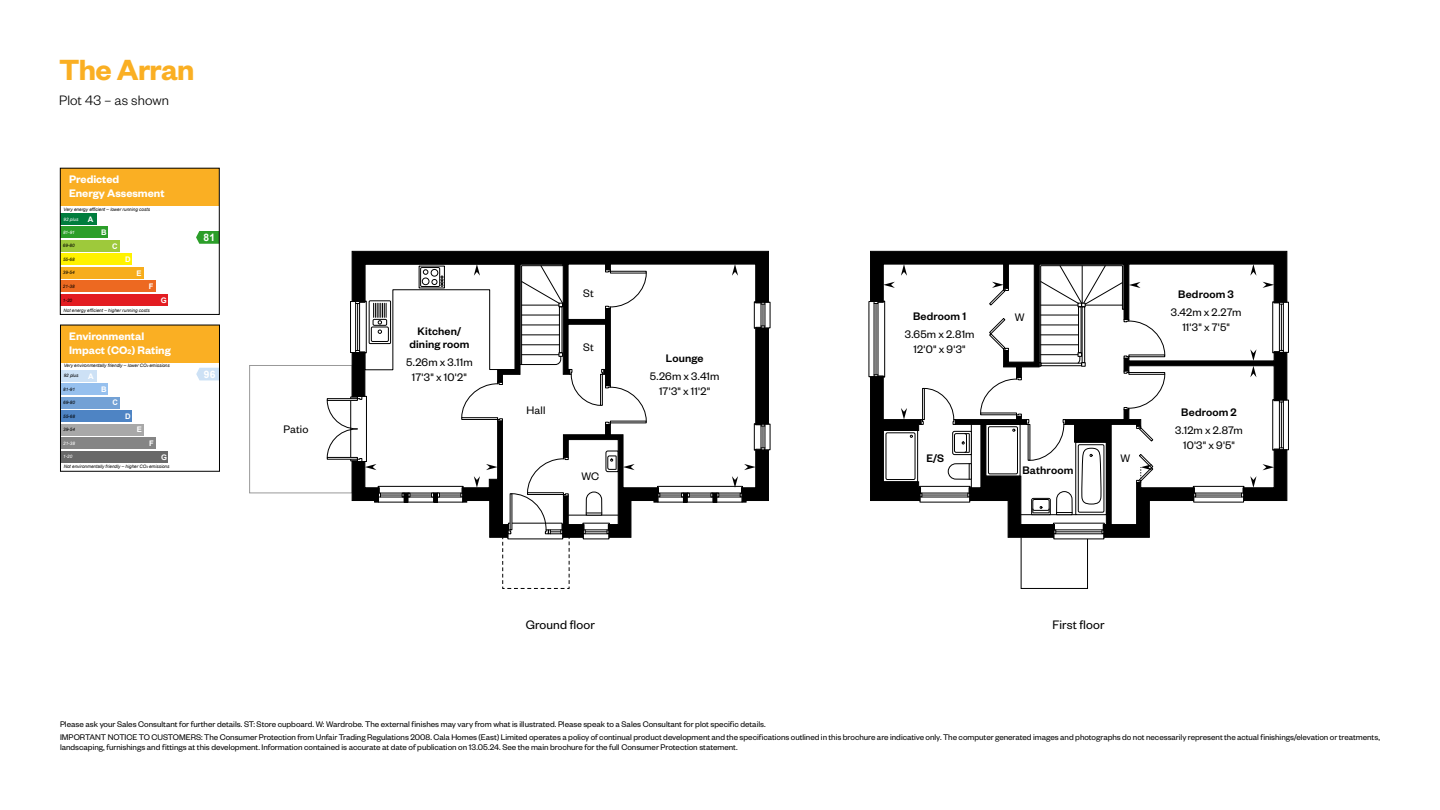
<style>
.page{position:relative;width:1440px;height:810px;background:#fff}
.page>*{position:absolute;margin:0;border:0;box-sizing:border-box;transform-origin:0 0}
.t1{font:32.03px "Founders Grotesk Sm Bd";letter-spacing:-.02em;color:#faaf23}
.t2{font:300 15px "Founders Grotesk";letter-spacing:.005em;color:#000}
.t3{font:13.5px "Founders Grotesk";letter-spacing:.01em;color:#000}
.t4{font:12px/15px "Founders Grotesk";letter-spacing:.005em;color:#000;text-align:center}
.t5{font:12px/13.5px "Founders Grotesk Med";letter-spacing:.015em;color:#000;text-align:center}
.t6{font:12px/13.5px "Founders Grotesk Sm Bd";color:#fff}
.t7{font:700 10.27px "Arial";color:#fff}
.t8{font:9px/9.8px "Founders Grotesk";color:#000}
.t9{font:700 7.65px "Arial";color:#fff}
.t10{font:italic 4.57px "Arial";color:#000}
.t11{font:italic 4.57px "Arial";color:#fff}
.s1{font-weight:700;font-style:normal;font-size:7.65px}
.s2{font-size:7.5px}
.s3{font-size:3px}
.s4{font-weight:700;font-style:normal;font-size:7.65px;color:#fff}
</style>
<div class="page">
<div style="left:60px;top:168px;width:159px;height:38px;background:#faaf23"></div>
<div style="left:60px;top:213px;width:37px;height:12px;background:#007d3d"></div>
<div style="left:60px;top:227px;width:48px;height:11px;background:#2b9e29"></div>
<div style="left:60px;top:240px;width:59px;height:11px;background:#9ec93b"></div>
<div style="left:60px;top:254px;width:72px;height:11px;background:#fff200"></div>
<div style="left:60px;top:267px;width:84px;height:11px;background:#f7ad1c"></div>
<div style="left:60px;top:281px;width:96px;height:11px;background:#ed6921"></div>
<div style="left:60px;top:294px;width:108px;height:12px;background:#e31c21"></div>
<svg style="left:196px;top:231px;width:21px;height:13px"></svg>
<div style="left:60px;top:168px;width:159px;height:147px;border:1px solid #000"></div>
<div style="left:249px;top:365px;width:103px;height:128px;border:1px solid #999"></div>
<svg style="left:352px;top:251px;width:417px;height:13px;background:#010101"></svg>
<svg style="left:870px;top:251px;width:417px;height:13px;background:#010101"></svg>
<svg style="left:868px;top:264px;width:421px;height:325px"></svg>
<svg style="left:327px;top:264px;width:444px;height:325px"></svg>
<svg style="left:196px;top:368px;width:22px;height:12px"></svg>
<div style="left:60px;top:325px;width:159px;height:37px;background:#faaf23"></div>
<div style="left:60px;top:370px;width:37px;height:12px;background:#cde1f5"></div>
<div style="left:60px;top:383px;width:48px;height:12px;background:#96c0ee"></div>
<div style="left:60px;top:397px;width:60px;height:11px;background:#73a1d5"></div>
<div style="left:60px;top:410px;width:72px;height:12px;background:#4e84c4"></div>
<div style="left:60px;top:424px;width:84px;height:11px;background:#a8a8a8"></div>
<div style="left:60px;top:437px;width:96px;height:12px;background:#858585"></div>
<div style="left:60px;top:451px;width:108px;height:11px;background:#686868"></div>
<div style="left:60px;top:325px;width:160px;height:146px;border:1px solid #000"></div>
<h1 class="t1" style="left:59px;top:50px;width:137px">The Arran</h1>
<h2 class="t2" style="left:59px;top:91px;width:111px">Plot 43 – as shown</h2>
<h3 class="t6" style="left:69px;top:172px;width:97px">Predicted<br>Energy Assesment</h3>
<p class="t10" style="left:63px;top:206px;width:88px">Very energy efficient – lower running costs</p>
<p class="t11" style="left:63px;top:216px;width:31px">92 plus <span class="s1">A</span></p>
<p class="t11" style="left:63px;top:229px;width:13px">81-91</p>
<p class="t9" style="left:101px;top:227px;width:7px">B</p>
<p class="t10" style="left:63px;top:243px;width:13px">69-80</p>
<p class="t9" style="left:112px;top:241px;width:7px">C</p>
<p class="t10" style="left:63px;top:256px;width:13px">55-68</p>
<p class="t9" style="left:125px;top:254px;width:7px">D</p>
<p class="t10" style="left:63px;top:270px;width:13px">39-54</p>
<p class="t9" style="left:137px;top:268px;width:7px">E</p>
<p class="t10" style="left:63px;top:283px;width:13px">21-38</p>
<p class="t9" style="left:149px;top:281px;width:6px">F</p>
<p class="t10" style="left:63px;top:297px;width:11px">1-20</p>
<p class="t9" style="left:161px;top:295px;width:7px">G</p>
<p class="t10" style="left:63px;top:307px;width:88px">Not energy efficient – higher running costs</p>
<h3 class="t6" style="left:69px;top:329px;width:103px">Environmental<br>Impact (CO<span class="s2">2</span>) Rating</h3>
<p class="t10" style="left:64px;top:363px;width:108px">Very environmentally friendly – lower CO<span class="s3">2</span> emissions</p>
<p class="t10" style="left:64px;top:373px;width:31px">92 plus <span class="s4">A</span></p>
<p class="t10" style="left:63px;top:386px;width:13px">81-91</p>
<p class="t9" style="left:101px;top:384px;width:7px">B</p>
<p class="t10" style="left:63px;top:400px;width:13px">69-80</p>
<p class="t9" style="left:112px;top:398px;width:7px">C</p>
<p class="t10" style="left:63px;top:413px;width:13px">55-68</p>
<p class="t9" style="left:125px;top:411px;width:7px">D</p>
<p class="t10" style="left:63px;top:427px;width:13px">39-54</p>
<p class="t9" style="left:137px;top:425px;width:7px">E</p>
<p class="t11" style="left:63px;top:440px;width:13px">21-38</p>
<p class="t9" style="left:149px;top:438px;width:6px">F</p>
<p class="t11" style="left:63px;top:454px;width:11px">1-20</p>
<p class="t9" style="left:161px;top:452px;width:7px">G</p>
<p class="t10" style="left:64px;top:464px;width:107px">Not environmentally friendly – higher CO<span class="s3">2</span> emissions</p>
<p class="t7" style="left:204px;top:231px;width:13px">81</p>
<p class="t7" style="left:204px;top:367px;width:13px">96</p>
<h3 class="t4" style="left:284px;top:421px;width:26px">Patio</h3>
<h3 class="t4" style="left:583px;top:285px;width:12px">St</h3>
<h3 class="t5" style="left:409px;top:324px;width:61px">Kitchen/ dining room</h3>
<h3 class="t4" style="left:406px;top:354px;width:68px">5.26m x 3.11m<br>17'3" x 10'2"</h3>
<h3 class="t5" style="left:666px;top:351px;width:39px">Lounge</h3>
<h3 class="t4" style="left:583px;top:339px;width:12px">St</h3>
<h3 class="t4" style="left:650px;top:368px;width:71px">5.26m x 3.41m<br>17'3" x 11'2"</h3>
<h3 class="t4" style="left:526px;top:402px;width:20px">Hall</h3>
<h3 class="t4" style="left:582px;top:468px;width:19px">WC</h3>
<h3 class="t5" style="left:913px;top:309px;width:55px">Bedroom 1</h3>
<h3 class="t4" style="left:905px;top:327px;width:71px">3.65m x 2.81m<br>12'0" x 9'3"</h3>
<h3 class="t5" style="left:926px;top:451px;width:19px">E/S</h3>
<h3 class="t4" style="left:1015px;top:309px;width:11px">W</h3>
<h3 class="t5" style="left:1022px;top:463px;width:52px">Bathroom</h3>
<h3 class="t4" style="left:1121px;top:450px;width:11px">W</h3>
<h3 class="t5" style="left:1178px;top:287px;width:57px">Bedroom 3</h3>
<h3 class="t4" style="left:1171px;top:305px;width:72px">3.42m x 2.27m<br>11'3" x 7'5"</h3>
<h3 class="t5" style="left:1181px;top:404px;width:57px">Bedroom 2</h3>
<h3 class="t4" style="left:1175px;top:422px;width:69px">3.12m x 2.87m<br>10'3" x 9'5"</h3>
<h3 class="t3" style="left:526px;top:617px;width:71px">Ground floor</h3>
<h3 class="t3" style="left:1052px;top:617px;width:54px">First floor</h3>
<p class="t8" style="left:60px;top:719px;width:707px">Please ask your Sales Consultant for further details. ST: Store cupboard. W: Wardrobe. The external finishes may vary from what is illustrated. Please speak to a Sales Consultant for plot specific details.</p>
<p class="t8" style="left:60px;top:732px;width:1321px">IMPORTANT NOTICE TO CUSTOMERS: The Consumer Protection from Unfair Trading Regulations 2008. Cala Homes (East) Limited operates a policy of continual product development and the specifications outlined in this brochure are indicative only. The computer generated images and photographs do not necessarily represent the actual finishings/elevation or treatments, landscaping, furnishings and fittings at this development. Information contained is accurate at date of publication on 13.05.24. See the main brochure for the full Consumer Protection statement.</p>
</div>
